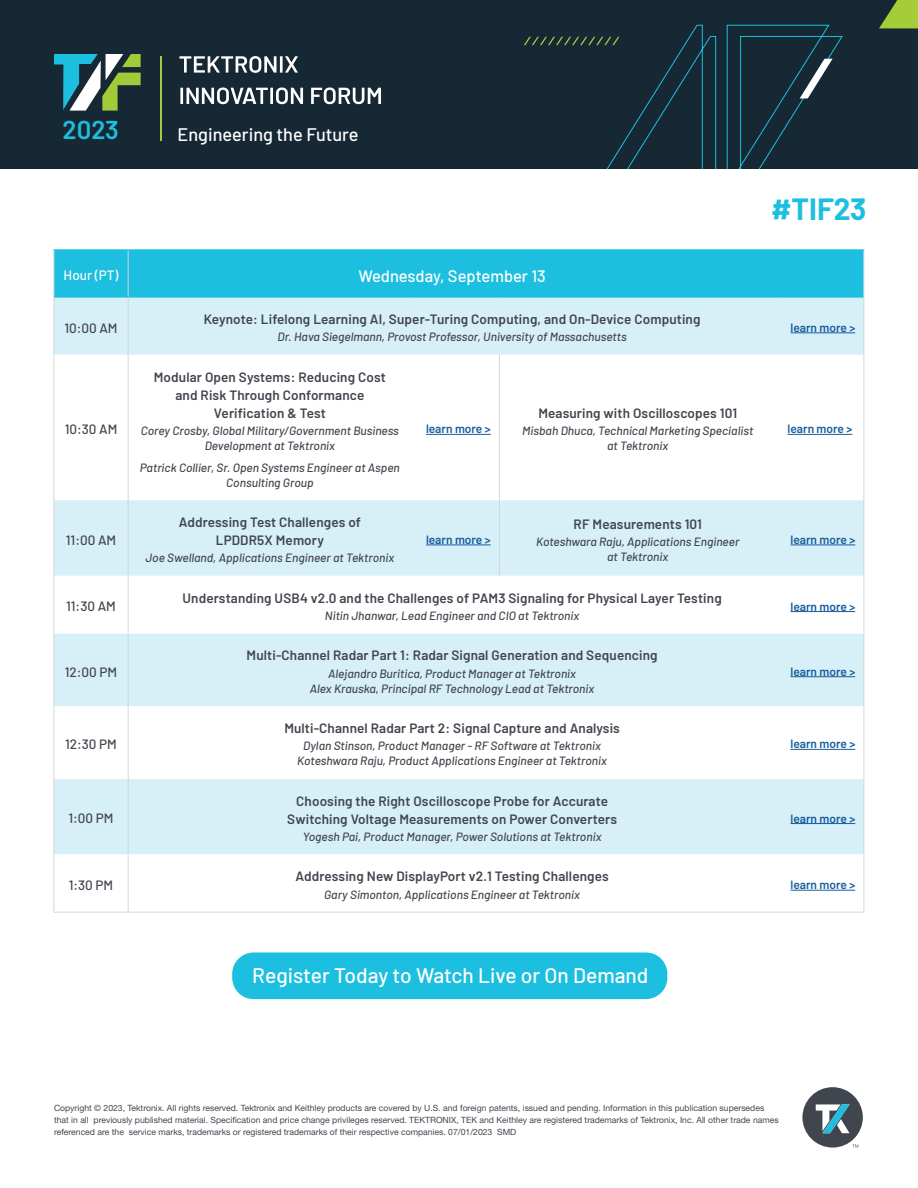
<style>
.page{position:relative;width:918px;height:1188px;background:#fff}
.page>*{position:absolute;margin:0;border:0;box-sizing:border-box;transform-origin:0 0}
.t1{font:700 30px "Barlow";color:#1cbfdf}
.t2{font:600 25.8px "Barlow";color:#1cbfdf}
.t3{font:500 21px "Barlow";color:#fff}
.t4{font:500 18.15px "Barlow";color:#fff}
.t5{font:500 16.5px "Barlow";color:#fff}
.t6{font:600 13.5px/18px "Barlow";letter-spacing:.01em;color:#41464e;text-align:center}
.t7{font:500 13.5px "Barlow";color:#41464e}
.t8{font:500 13.5px "Barlow";color:#fff}
.t9{font:italic 500 12px/15px "Barlow";color:#41464e;text-align:center}
.t10{font:600 12px "Barlow";color:#175d9e}
.t11{font:8.7px/12px "Helvetica Neue LT Std";color:#41464e}
</style>
<div class="page">
<svg style="left:802px;top:1087px;width:61px;height:61px"></svg>
<div style="left:0;top:0;width:918px;height:168px;background:#162833"></div>
<svg style="left:524px;top:24px;width:319px;height:144px"></svg>
<hr style="left:160px;top:56px;width:1px;height:85px;background:#a2cc3b">
<svg style="left:54px;top:54px;width:87px;height:57px"></svg>
<svg style="left:179px;top:56px;width:119px;height:17px"></svg>
<svg style="left:180px;top:87px;width:123px;height:17px"></svg>
<svg style="left:311px;top:87px;width:70px;height:17px"></svg>
<svg style="left:800px;top:59px;width:33px;height:40px"></svg>
<div style="left:55px;top:250px;width:809px;height:47px;background:#1cbfdf"></div>
<div style="left:55px;top:298px;width:809px;height:57px;background:#d7eff7"></div>
<svg style="left:55px;top:355px;width:809px;height:557px"></svg>
<hr style="left:54px;top:250px;width:1px;height:47px;background:#d5d6d8">
<hr style="left:128px;top:250px;width:1px;height:47px;background:#d5d6d8">
<hr style="left:864px;top:250px;width:1px;height:47px;background:#d5d6d8">
<hr style="left:54px;top:297px;width:1px;height:58px;background:#d5d6d8">
<hr style="left:128px;top:297px;width:1px;height:58px;background:#d5d6d8">
<hr style="left:864px;top:297px;width:1px;height:58px;background:#d5d6d8">
<hr style="left:54px;top:355px;width:1px;height:145px;background:#d5d6d8">
<hr style="left:128px;top:355px;width:1px;height:145px;background:#d5d6d8">
<hr style="left:499px;top:355px;width:1px;height:145px;background:#d5d6d8">
<hr style="left:864px;top:355px;width:1px;height:145px;background:#d5d6d8">
<hr style="left:54px;top:500px;width:1px;height:76px;background:#d5d6d8">
<hr style="left:128px;top:500px;width:1px;height:76px;background:#d5d6d8">
<hr style="left:499px;top:500px;width:1px;height:76px;background:#d5d6d8">
<hr style="left:864px;top:500px;width:1px;height:76px;background:#d5d6d8">
<hr style="left:54px;top:576px;width:1px;height:57px;background:#d5d6d8">
<hr style="left:128px;top:576px;width:1px;height:57px;background:#d5d6d8">
<hr style="left:864px;top:576px;width:1px;height:57px;background:#d5d6d8">
<hr style="left:54px;top:633px;width:1px;height:73px;background:#d5d6d8">
<hr style="left:128px;top:633px;width:1px;height:73px;background:#d5d6d8">
<hr style="left:864px;top:633px;width:1px;height:73px;background:#d5d6d8">
<hr style="left:54px;top:706px;width:1px;height:73px;background:#d5d6d8">
<hr style="left:128px;top:706px;width:1px;height:73px;background:#d5d6d8">
<hr style="left:864px;top:706px;width:1px;height:73px;background:#d5d6d8">
<hr style="left:54px;top:779px;width:1px;height:75px;background:#d5d6d8">
<hr style="left:128px;top:779px;width:1px;height:75px;background:#d5d6d8">
<hr style="left:864px;top:779px;width:1px;height:75px;background:#d5d6d8">
<hr style="left:54px;top:854px;width:1px;height:58px;background:#d5d6d8">
<hr style="left:128px;top:854px;width:1px;height:58px;background:#d5d6d8">
<hr style="left:864px;top:854px;width:1px;height:58px;background:#d5d6d8">
<hr style="left:54px;top:912px;width:74px;height:1px;background:#d5d6d8">
<hr style="left:128px;top:912px;width:284px;height:1px;background:#d5d6d8">
<hr style="left:412px;top:912px;width:87px;height:1px;background:#d5d6d8">
<hr style="left:499px;top:912px;width:277px;height:1px;background:#d5d6d8">
<hr style="left:776px;top:912px;width:88px;height:1px;background:#d5d6d8">
<hr style="left:54px;top:249px;width:74px;height:1px;background:#1cbfdf">
<hr style="left:128px;top:249px;width:284px;height:1px;background:#1cbfdf">
<hr style="left:412px;top:249px;width:87px;height:1px;background:#1cbfdf">
<hr style="left:499px;top:249px;width:277px;height:1px;background:#1cbfdf">
<hr style="left:776px;top:249px;width:88px;height:1px;background:#1cbfdf">
<hr style="left:54px;top:297px;width:74px;height:1px;background:#1cbfdf">
<hr style="left:128px;top:297px;width:284px;height:1px;background:#1cbfdf">
<hr style="left:412px;top:297px;width:87px;height:1px;background:#1cbfdf">
<hr style="left:499px;top:297px;width:277px;height:1px;background:#1cbfdf">
<hr style="left:776px;top:297px;width:88px;height:1px;background:#1cbfdf">
<hr style="left:791px;top:333px;width:64px;height:1px;background:#175d9e">
<hr style="left:426px;top:434px;width:65px;height:1px;background:#175d9e">
<hr style="left:788px;top:434px;width:64px;height:1px;background:#175d9e">
<hr style="left:426px;top:545px;width:65px;height:1px;background:#175d9e">
<hr style="left:791px;top:545px;width:64px;height:1px;background:#175d9e">
<hr style="left:791px;top:611px;width:64px;height:1px;background:#175d9e">
<hr style="left:791px;top:676px;width:64px;height:1px;background:#175d9e">
<hr style="left:791px;top:749px;width:64px;height:1px;background:#175d9e">
<hr style="left:791px;top:823px;width:64px;height:1px;background:#175d9e">
<hr style="left:791px;top:890px;width:64px;height:1px;background:#175d9e">
<svg style="left:524px;top:37px;width:95px;height:8px"></svg>
<svg style="left:879px;top:0;width:39px;height:28px"></svg>
<div style="left:232px;top:952px;width:435px;height:47px;background:#1cbfdf;border-radius:21px"></div>
<h2 class="t2" style="left:63px;top:111px;width:58px">2023</h2>
<h3 class="t4" style="left:178px;top:121px;width:183px">Engineering the Future</h3>
<p class="t8" style="left:64px;top:266px;width:56px">Hour (PT)</p>
<h3 class="t5" style="left:358px;top:264px;width:189px">Wednesday, September 13</h3>
<p class="t7" style="left:64px;top:318px;width:55px">10:00 AM</p>
<p class="t6" style="left:204px;top:309px;width:498px">Keynote: Lifelong Learning AI, Super-Turing Computing, and On-Device Computing</p>
<p class="t9" style="left:277px;top:328px;width:351px">Dr. Hava Siegelmann, Provost Professor, University of Massachusetts</p>
<h1 class="t1" style="left:771px;top:187px;width:97px">#TIF23</h1>
<p class="t10" style="left:791px;top:319px;width:66px">learn more &gt;</p>
<p class="t7" style="left:65px;top:420px;width:54px">10:30 AM</p>
<p class="t6" style="left:154px;top:367px;width:234px">Modular Open Systems: Reducing Cost and Risk Through Conformance<br>Verification &amp; Test</p>
<p class="t9" style="left:141px;top:422px;width:260px">Corey Crosby, Global Military/Government Business<br>Development at Tektronix</p>
<p class="t9" style="left:140px;top:459px;width:262px">Patrick Collier, Sr. Open Systems Engineer at Aspen<br>Consulting Group</p>
<p class="t10" style="left:426px;top:420px;width:66px">learn more &gt;</p>
<p class="t6" style="left:538px;top:403px;width:200px">Measuring with Oscilloscopes 101</p>
<p class="t9" style="left:522px;top:423px;width:233px">Misbah Dhuca, Technical Marketing Specialist at Tektronix</p>
<p class="t10" style="left:788px;top:420px;width:66px">learn more &gt;</p>
<p class="t7" style="left:66px;top:530px;width:52px">11:00 AM</p>
<p class="t6" style="left:179px;top:512px;width:184px">Addressing Test Challenges of<br>LPDDR5X Memory</p>
<p class="t9" style="left:145px;top:550px;width:250px">Joe Swelland, Applications Engineer at Tektronix</p>
<p class="t10" style="left:426px;top:531px;width:66px">learn more &gt;</p>
<p class="t6" style="left:574px;top:514px;width:130px">RF Measurements 101</p>
<p class="t9" style="left:536px;top:533px;width:205px">Koteshwara Raju, Applications Engineer at Tektronix</p>
<p class="t10" style="left:791px;top:531px;width:66px">learn more &gt;</p>
<p class="t7" style="left:66px;top:597px;width:51px">11:30 AM</p>
<p class="t6" style="left:183px;top:588px;width:541px">Understanding USB4 v2.0 and the Challenges of PAM3 Signaling for Physical Layer Testing</p>
<p class="t9" style="left:325px;top:607px;width:256px">Nitin Jhanwar, Lead Engineer and CIO at Tektronix</p>
<p class="t10" style="left:791px;top:598px;width:66px">learn more &gt;</p>
<p class="t7" style="left:65px;top:662px;width:54px">12:00 PM</p>
<p class="t6" style="left:247px;top:646px;width:412px">Multi-Channel Radar Part 1: Radar Signal Generation and Sequencing</p>
<p class="t9" style="left:310px;top:665px;width:286px">Alejandro Buritica, Product Manager at Tektronix<br>Alex Krauska, Principal RF Technology Lead at Tektronix</p>
<p class="t10" style="left:791px;top:663px;width:66px">learn more &gt;</p>
<p class="t7" style="left:65px;top:735px;width:53px">12:30 PM</p>
<p class="t6" style="left:284px;top:718px;width:337px">Multi-Channel Radar Part 2: Signal Capture and Analysis</p>
<p class="t9" style="left:297px;top:738px;width:311px">Dylan Stinson, Product Manager - RF Software at Tektronix<br>Koteshwara Raju, Product Applications Engineer at Tektronix</p>
<p class="t10" style="left:791px;top:735px;width:66px">learn more &gt;</p>
<p class="t7" style="left:68px;top:809px;width:47px">1:00 PM</p>
<p class="t6" style="left:287px;top:791px;width:331px">Choosing the Right Oscilloscope Probe for Accurate<br>Switching Voltage Measurements on Power Converters</p>
<p class="t9" style="left:303px;top:828px;width:300px">Yogesh Pai, Product Manager, Power Solutions at Tektronix</p>
<p class="t10" style="left:791px;top:810px;width:66px">learn more &gt;</p>
<p class="t7" style="left:69px;top:875px;width:46px">1:30 PM</p>
<p class="t6" style="left:296px;top:867px;width:315px">Addressing New DisplayPort v2.1 Testing Challenges</p>
<p class="t9" style="left:324px;top:886px;width:257px">Gary Simonton, Applications Engineer at Tektronix</p>
<p class="t10" style="left:791px;top:876px;width:66px">learn more &gt;</p>
<h3 class="t3" style="left:252px;top:960px;width:398px">Register Today to Watch Live or On Demand</h3>
<p class="t11" style="left:54px;top:1102px;width:726px">Copyright © 2023, Tektronix. All rights reserved. Tektronix and Keithley products are covered by U.S. and foreign patents, issued and pending. Information in this publication supersedes that in all previously published material. Specification and price change privileges reserved. TEKTRONIX, TEK and Keithley are registered trademarks of Tektronix, Inc. All other trade names referenced are the service marks, trademarks or registered trademarks of their respective companies. 07/01/2023 SMD</p>
</div>
